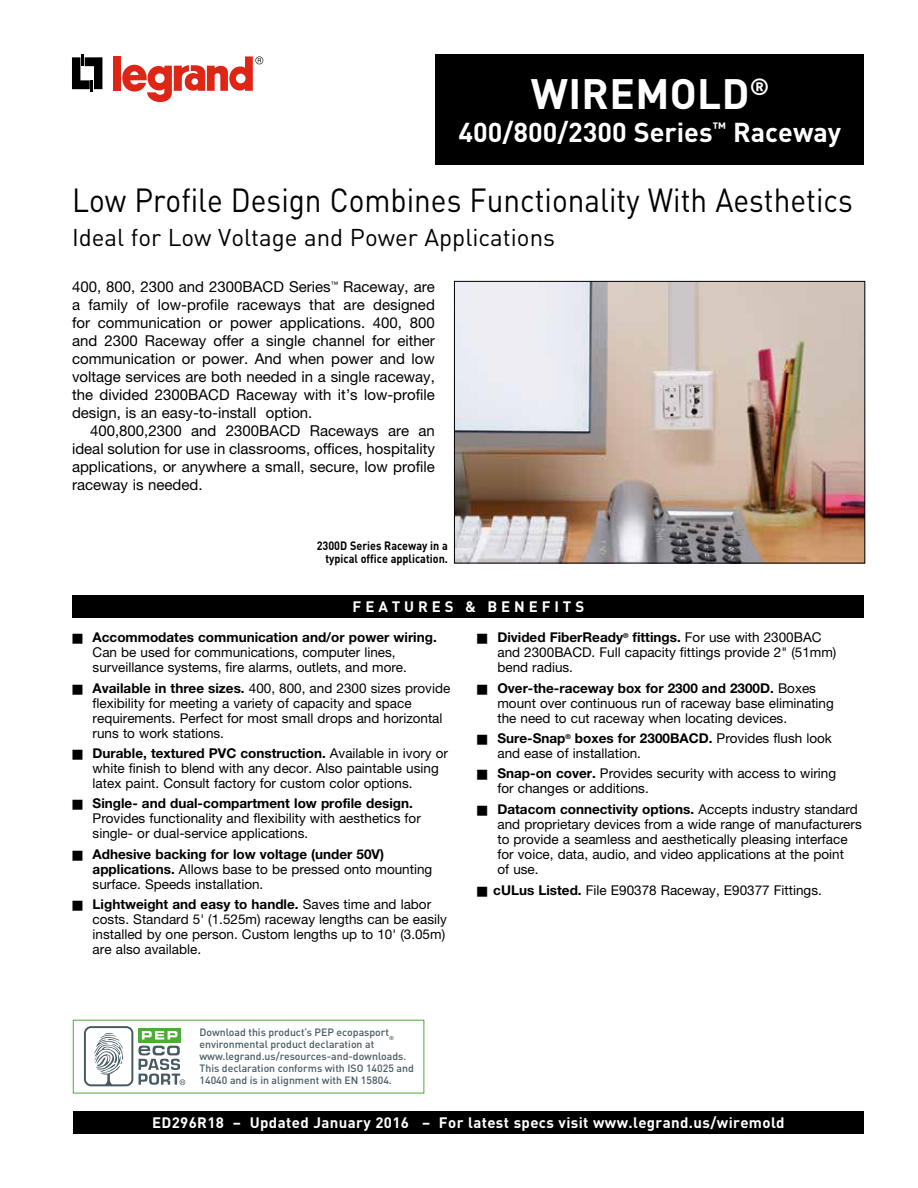
<style>
.page{position:relative;width:918px;height:1188px;background:#fff}
.page>*{position:absolute;margin:0;border:0;box-sizing:border-box;transform-origin:0 0}
.t1{font:700 42px "DIN Pro";letter-spacing:.01em;color:#fff}
.t2{font:33px "DIN Pro";color:#000;scale:.9 1}
.t3{font:700 27px "DIN Pro";color:#fff}
.t4{font:24px "DIN Pro";color:#000}
.t5{font:15px/18px "Helvetica Neue";color:#000;text-align:justify}
.t6{font:700 15px "DIN Pro";letter-spacing:.025em;color:#fff}
.t7{font:700 15px "DIN Pro";letter-spacing:.26em;color:#fff}
.t8{font:13.5px/15px "Helvetica Neue";color:#000}
.t9{font:700 12px/13.5px "DIN Pro";color:#000;text-align:right;scale:.9 1}
.t10{font:500 10.5px/12px "DIN Pro";color:#475a63}
.s1{font-weight:700}
</style>
<div class="page">
<div style="left:436px;top:54px;width:428px;height:111px;background:#000"></div>
<div style="left:72px;top:595px;width:792px;height:23px;background:#000"></div>
<img style="left:456px;top:283px;width:407px;height:278px">
<div style="left:454px;top:281px;width:411px;height:282px;border:1px solid #000"></div>
<div style="left:73px;top:1111px;width:791px;height:23px;background:#000"></div>
<svg style="left:72px;top:55px;width:30px;height:37px"></svg>
<div style="left:113px;top:56px;width:8px;height:35px;background:#de2516"></div>
<svg style="left:122px;top:56px;width:141px;height:47px"></svg>
<svg style="left:84px;top:1026px;width:101px;height:60px"></svg>
<h1 class="t1" style="left:531px;top:65px;width:240px">WIREMOLD<sup>®</sup></h1>
<h3 class="t3" style="left:459px;top:113px;width:384px">400/800/2300 Series<sup>™</sup> Raceway</h3>
<h2 class="t2" style="left:72px;top:178px;width:869px">Low Profile Design Combines Functionality With Aesthetics</h2>
<h3 class="t4" style="left:72px;top:221px;width:485px">Ideal for Low Voltage and Power Applications</h3>
<p class="t5" style="left:72px;top:277px;width:364px">400, 800, 2300 and 2300BACD Series<sup>™</sup> Raceway, are a family of low-profile raceways that are designed for communication or power applications. 400, 800 and 2300 Raceway offer a single channel for either communication or power. And when power and low voltage services are both needed in a single raceway, the divided 2300BACD Raceway with it’s low-profile design, is an easy-to-install option.</p>
<p class="t5" style="left:72px;top:421px;width:364px;text-indent:18px">400,800,2300 and 2300BACD Raceways are an ideal solution for use in classrooms, offices, hospitality applications, or anywhere a small, secure, low profile raceway is needed.</p>
<p class="t9" style="left:317px;top:538px;width:147px">2300D Series Raceway in a typical office application.</p>
<p class="t7" style="left:353px;top:596px;width:233px">FEATURES &amp; BENEFITS</p>
<p class="t8" style="left:93px;top:630px;width:346px;text-indent:-20px">■ <span class="s1">Accommodates communication and/or power wiring.<br></span>Can be used for communications, computer lines, surveillance systems, fire alarms, outlets, and more.</p>
<p class="t8" style="left:93px;top:680px;width:359px;text-indent:-20px">■ <span class="s1">Available in three sizes.</span> 400, 800, and 2300 sizes provide flexibility for meeting a variety of capacity and space requirements. Perfect for most small drops and horizontal runs to work stations.</p>
<p class="t8" style="left:93px;top:745px;width:357px;text-indent:-20px">■ <span class="s1">Durable, textured PVC construction.</span> Available in ivory or white finish to blend with any decor. Also paintable using latex paint. Consult factory for custom color options.</p>
<p class="t8" style="left:93px;top:796px;width:330px;text-indent:-20px">■ <span class="s1">Single- and dual-compartment low profile design.<br></span>Provides functionality and flexibility with aesthetics for single- or dual-service applications.</p>
<p class="t8" style="left:93px;top:846px;width:341px;text-indent:-20px">■ <span class="s1">Adhesive backing for low voltage (under 50V) applications.</span> Allows base to be pressed onto mounting surface. Speeds installation.</p>
<p class="t8" style="left:93px;top:897px;width:356px;text-indent:-20px">■ <span class="s1">Lightweight and easy to handle.</span> Saves time and labor costs. Standard 5' (1.525m) raceway lengths can be easily installed by one person. Custom lengths up to 10' (3.05m) are also available.</p>
<p class="t8" style="left:497px;top:630px;width:340px;text-indent:-20px">■ <span class="s1">Divided FiberReady</span><sup>®</sup> <span class="s1">fittings.</span> For use with 2300BAC and 2300BACD. Full capacity fittings provide 2" (51mm) bend radius.</p>
<p class="t8" style="left:497px;top:680px;width:338px;text-indent:-20px">■ <span class="s1">Over-the-raceway box for 2300 and 2300D.</span> Boxes mount over continuous run of raceway base eliminating the need to cut raceway when locating devices.</p>
<p class="t8" style="left:497px;top:731px;width:336px;text-indent:-20px">■ <span class="s1">Sure-Snap</span><sup>®</sup> <span class="s1">boxes for 2300BACD.</span> Provides flush look and ease of installation.</p>
<p class="t8" style="left:497px;top:766px;width:340px;text-indent:-20px">■ <span class="s1">Snap-on cover.</span> Provides security with access to wiring for changes or additions.</p>
<p class="t8" style="left:497px;top:801px;width:366px;text-indent:-20px">■ <span class="s1">Datacom connectivity options.</span> Accepts industry standard and proprietary devices from a wide range of manufacturers to provide a seamless and aesthetically pleasing interface for voice, data, audio, and video applications at the point<br>of use.</p>
<p class="t8" style="left:477px;top:883px;width:346px">■ <span class="s1">cULus Listed.</span> File E90378 Raceway, E90377 Fittings.</p>
<p class="t10" style="left:200px;top:1026px;width:216px">Download this product’s PEP ecopasport<sub>® </sub>environmental product declaration at www.legrand.us/resources-and-downloads.<br>This declaration conforms with ISO 14025 and 14040 and is in alignment with EN 15804.</p>
<p class="t6" style="left:152px;top:1112px;width:634px">ED296R18 – Updated January 2016 – For latest specs visit www.legrand.us/wiremold</p>
</div>
